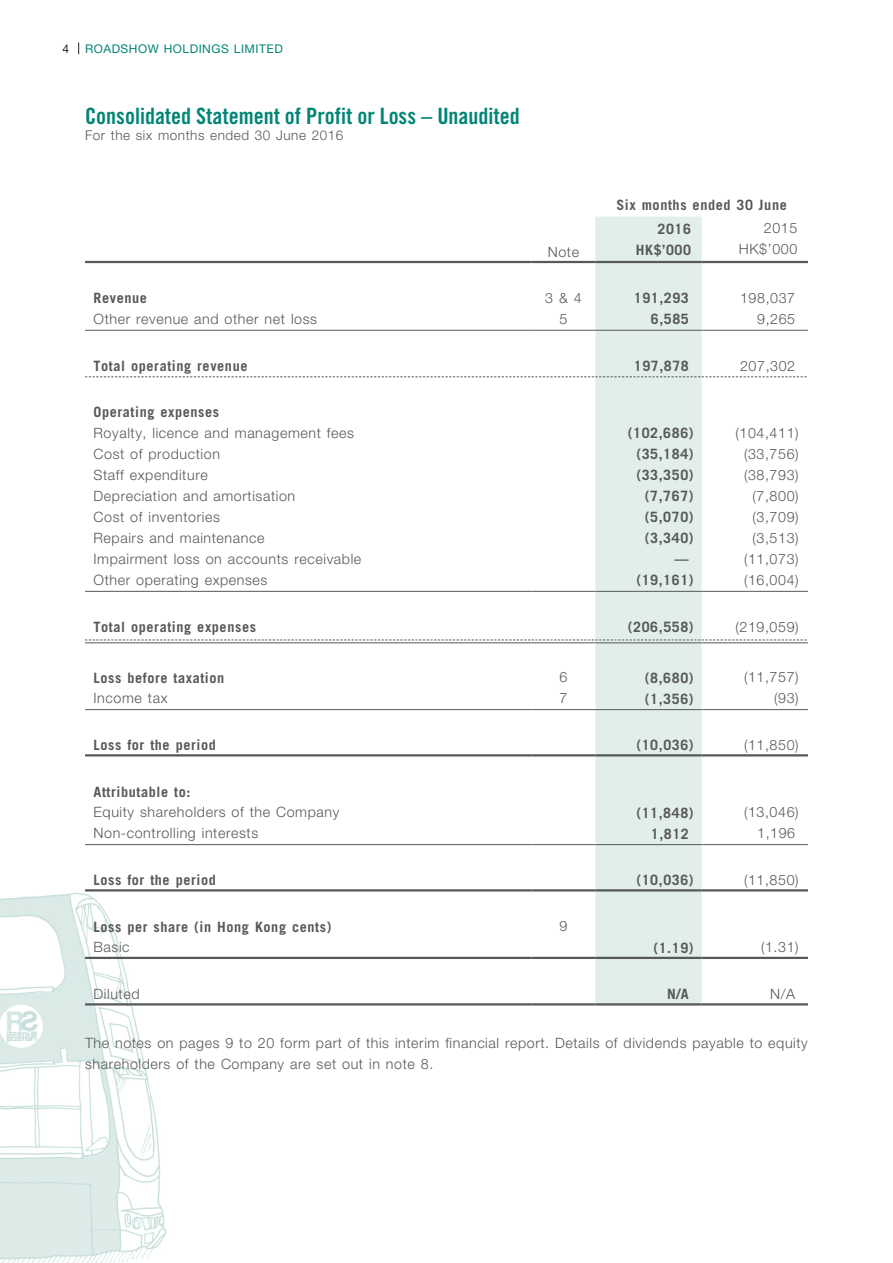
<style>
.page{position:relative;width:893px;height:1263px;background:#fff}
.page>*{position:absolute;margin:0;border:0;box-sizing:border-box;transform-origin:0 0}
.t1{font:22.5px "Trade Gothic Bold Cond Twenty";color:#008575}
.t2{font:300 14.25px/21px "Helvetica Neue";letter-spacing:.04em;color:#57585a}
.t3{font:700 14.25px/23.1px "Trade Gothic";letter-spacing:.04em;color:#57585a}
.t4{font:300 13.5px "Helvetica Neue";letter-spacing:.04em;color:#57585a}
.t5{font:12px "Helvetica Neue";letter-spacing:.04em;color:#008575}
.t6{font:12px "Helvetica Neue";color:#231f20}
</style>
<div class="page">
<img style="left:0;top:891px;width:190px;height:372px">
<div style="left:595px;top:217px;width:107px;height:786px;background:#e2eeec"></div>
<hr style="left:85px;top:261px;width:446px;height:2px;background:#57585a">
<hr style="left:531px;top:261px;width:64px;height:2px;background:#57585a">
<hr style="left:595px;top:261px;width:107px;height:2px;background:#57585a">
<hr style="left:702px;top:261px;width:106px;height:2px;background:#57585a">
<hr style="left:85px;top:330px;width:446px;height:1px;background:#57585a">
<hr style="left:531px;top:330px;width:64px;height:1px;background:#57585a">
<hr style="left:595px;top:330px;width:107px;height:1px;background:#57585a">
<hr style="left:702px;top:330px;width:106px;height:1px;background:#57585a">
<svg style="left:85px;top:376px;width:722px;height:1px"></svg>
<hr style="left:85px;top:591px;width:446px;height:1px;background:#57585a">
<hr style="left:531px;top:591px;width:64px;height:1px;background:#57585a">
<hr style="left:595px;top:591px;width:107px;height:1px;background:#57585a">
<hr style="left:702px;top:591px;width:106px;height:1px;background:#57585a">
<hr style="left:85px;top:642px;width:446px;height:1px;background:#57585a">
<hr style="left:531px;top:642px;width:64px;height:1px;background:#57585a">
<hr style="left:595px;top:642px;width:107px;height:1px;background:#57585a">
<svg style="left:85px;top:640px;width:722px;height:1px"></svg>
<hr style="left:702px;top:642px;width:106px;height:1px;background:#57585a">
<hr style="left:85px;top:709px;width:446px;height:1px;background:#57585a">
<hr style="left:531px;top:709px;width:64px;height:1px;background:#57585a">
<hr style="left:595px;top:709px;width:107px;height:1px;background:#57585a">
<hr style="left:702px;top:709px;width:106px;height:1px;background:#57585a">
<hr style="left:85px;top:754px;width:446px;height:2px;background:#57585a">
<hr style="left:531px;top:754px;width:64px;height:2px;background:#57585a">
<hr style="left:595px;top:754px;width:107px;height:2px;background:#57585a">
<hr style="left:702px;top:754px;width:106px;height:2px;background:#57585a">
<hr style="left:85px;top:844px;width:446px;height:1px;background:#57585a">
<hr style="left:531px;top:844px;width:64px;height:1px;background:#57585a">
<hr style="left:595px;top:844px;width:107px;height:1px;background:#57585a">
<hr style="left:702px;top:844px;width:106px;height:1px;background:#57585a">
<hr style="left:85px;top:889px;width:446px;height:2px;background:#57585a">
<hr style="left:531px;top:889px;width:64px;height:2px;background:#57585a">
<hr style="left:595px;top:889px;width:107px;height:2px;background:#57585a">
<hr style="left:702px;top:889px;width:106px;height:2px;background:#57585a">
<hr style="left:85px;top:957px;width:446px;height:2px;background:#57585a">
<hr style="left:531px;top:957px;width:64px;height:2px;background:#57585a">
<hr style="left:595px;top:957px;width:107px;height:2px;background:#57585a">
<hr style="left:702px;top:957px;width:106px;height:2px;background:#57585a">
<hr style="left:85px;top:1003px;width:446px;height:2px;background:#57585a">
<hr style="left:531px;top:1003px;width:64px;height:2px;background:#57585a">
<hr style="left:595px;top:1003px;width:107px;height:2px;background:#57585a">
<hr style="left:702px;top:1003px;width:106px;height:2px;background:#57585a">
<p class="t6" style="left:63px;top:44px;width:8px">4</p>
<p class="t5" style="left:85px;top:44px;width:199px">ROADSHOW HOLDINGS LIMITED</p>
<h1 class="t1" style="left:85px;top:107px;width:436px">Consolidated Statement of Profit or Loss – Unaudited</h1>
<p class="t4" style="left:85px;top:130px;width:260px">For the six months ended 30 June 2016</p>
<p class="t3" style="left:657px;top:195px;width:131px;text-indent:-41px">Six months ended 30 June<br>2016</p>
<p class="t2" style="left:764px;top:219px;width:35px">2015</p>
<p class="t2" style="left:548px;top:242px;width:33px">Note</p>
<p class="t3" style="left:636px;top:239px;width:57px">HK$’000</p>
<p class="t2" style="left:739px;top:240px;width:60px">HK$’000</p>
<p class="t3" style="left:94px;top:288px;width:55px">Revenue</p>
<p class="t2" style="left:545px;top:289px;width:38px">3 &amp; 4</p>
<p class="t3" style="left:634px;top:288px;width:57px">191,293</p>
<p class="t2" style="left:740px;top:289px;width:57px">198,037</p>
<p class="t2" style="left:94px;top:310px;width:225px">Other revenue and other net loss</p>
<p class="t2" style="left:559px;top:310px;width:9px">5</p>
<p class="t3" style="left:651px;top:309px;width:40px">6,585</p>
<p class="t2" style="left:757px;top:310px;width:40px">9,265</p>
<p class="t3" style="left:94px;top:355px;width:155px">Total operating revenue</p>
<p class="t3" style="left:634px;top:355px;width:57px">197,878</p>
<p class="t2" style="left:740px;top:356px;width:57px">207,302</p>
<p class="t3" style="left:94px;top:402px;width:127px">Operating expenses</p>
<p class="t2" style="left:94px;top:424px;width:262px">Royalty, licence and management fees</p>
<p class="t3" style="left:628px;top:423px;width:67px">(102,686)</p>
<p class="t2" style="left:735px;top:424px;width:65px">(104,411)</p>
<p class="t2" style="left:94px;top:445px;width:128px">Cost of production</p>
<p class="t3" style="left:636px;top:444px;width:59px">(35,184)</p>
<p class="t2" style="left:744px;top:445px;width:56px">(33,756)</p>
<p class="t2" style="left:94px;top:466px;width:116px">Staff expenditure</p>
<p class="t3" style="left:636px;top:465px;width:59px">(33,350)</p>
<p class="t2" style="left:744px;top:466px;width:56px">(38,793)</p>
<p class="t2" style="left:94px;top:487px;width:203px">Depreciation and amortisation</p>
<p class="t3" style="left:645px;top:486px;width:50px">(7,767)</p>
<p class="t2" style="left:752px;top:487px;width:48px">(7,800)</p>
<p class="t2" style="left:94px;top:508px;width:128px">Cost of inventories</p>
<p class="t3" style="left:645px;top:507px;width:50px">(5,070)</p>
<p class="t2" style="left:752px;top:508px;width:48px">(3,709)</p>
<p class="t2" style="left:94px;top:529px;width:172px">Repairs and maintenance</p>
<p class="t3" style="left:645px;top:528px;width:50px">(3,340)</p>
<p class="t2" style="left:752px;top:529px;width:48px">(3,513)</p>
<p class="t2" style="left:94px;top:550px;width:269px">Impairment loss on accounts receivable</p>
<p class="t3" style="left:675px;top:549px;width:16px">—</p>
<p class="t2" style="left:744px;top:550px;width:56px">(11,073)</p>
<p class="t2" style="left:94px;top:571px;width:175px">Other operating expenses</p>
<p class="t3" style="left:636px;top:570px;width:59px">(19,161)</p>
<p class="t2" style="left:744px;top:571px;width:56px">(16,004)</p>
<p class="t3" style="left:94px;top:616px;width:164px">Total operating expenses</p>
<p class="t3" style="left:628px;top:616px;width:67px">(206,558)</p>
<p class="t2" style="left:735px;top:617px;width:65px">(219,059)</p>
<p class="t3" style="left:94px;top:667px;width:132px">Loss before taxation</p>
<p class="t2" style="left:559px;top:668px;width:9px">6</p>
<p class="t3" style="left:645px;top:667px;width:50px">(8,680)</p>
<p class="t2" style="left:744px;top:668px;width:56px">(11,757)</p>
<p class="t2" style="left:94px;top:689px;width:75px">Income tax</p>
<p class="t2" style="left:559px;top:689px;width:9px">7</p>
<p class="t3" style="left:645px;top:688px;width:50px">(1,356)</p>
<p class="t2" style="left:774px;top:689px;width:26px">(93)</p>
<p class="t3" style="left:94px;top:735px;width:124px">Loss for the period</p>
<p class="t3" style="left:636px;top:735px;width:59px">(10,036)</p>
<p class="t2" style="left:744px;top:736px;width:56px">(11,850)</p>
<p class="t3" style="left:94px;top:781px;width:98px">Attributable to:</p>
<p class="t2" style="left:94px;top:803px;width:247px">Equity shareholders of the Company</p>
<p class="t3" style="left:636px;top:802px;width:59px">(11,848)</p>
<p class="t2" style="left:744px;top:803px;width:56px">(13,046)</p>
<p class="t2" style="left:94px;top:824px;width:166px">Non-controlling interests</p>
<p class="t3" style="left:651px;top:823px;width:40px">1,812</p>
<p class="t2" style="left:757px;top:824px;width:40px">1,196</p>
<p class="t3" style="left:94px;top:870px;width:124px">Loss for the period</p>
<p class="t3" style="left:636px;top:870px;width:59px">(10,036)</p>
<p class="t2" style="left:744px;top:871px;width:56px">(11,850)</p>
<p class="t3" style="left:94px;top:916px;width:239px">Loss per share (in Hong Kong cents)</p>
<p class="t2" style="left:559px;top:917px;width:9px">9</p>
<p class="t2" style="left:94px;top:938px;width:38px">Basic</p>
<p class="t3" style="left:653px;top:937px;width:42px">(1.19)</p>
<p class="t2" style="left:761px;top:938px;width:39px">(1.31)</p>
<p class="t2" style="left:94px;top:985px;width:48px">Diluted</p>
<p class="t3" style="left:667px;top:984px;width:23px">N/A</p>
<p class="t2" style="left:770px;top:985px;width:26px">N/A</p>
<p class="t2" style="left:85px;top:1033px;width:724px">The notes on pages 9 to 20 form part of this interim financial report. Details of dividends payable to equity shareholders of the Company are set out in note 8.</p>
</div>
